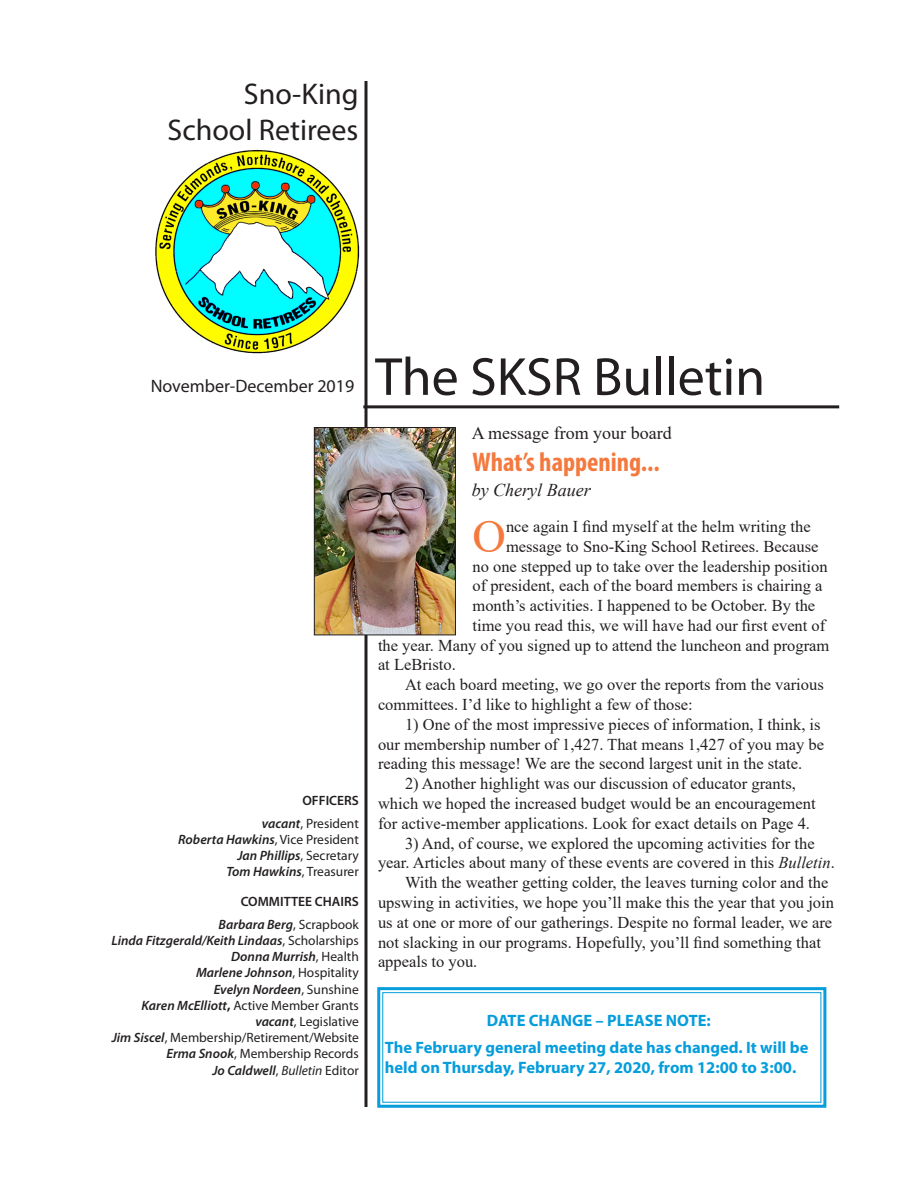
<style>
.page{position:relative;width:918px;height:1188px;background:#fff}
.page>*{position:absolute;margin:0;border:0;box-sizing:border-box;transform-origin:0 0}
.t1{font:54px "Myriad Pro";color:#231f20}
.Body_text{font:46.35px "Times New Roman";color:#f4793e}
.t2{font:30px "Myriad Pro";color:#231f20}
.Headline{font:700 condensed 27px "Myriad Pro";color:#f4793e}
.t3{font:18px "Myriad Pro";color:#231f20}
.t4{font:18px "Times New Roman";color:#231f20}
.t5{font:italic 18px "Times New Roman";color:#231f20}
.Body_text-2{font:16.5px/19.8px "Times New Roman";color:#231f20}
.Body_text-3{font:700 16.5px/19.8px "Myriad Pro";color:#069ddc}
.t6{font:italic 600 13.5px "Myriad Pro";color:#231f20}
.t7{font:13.5px "Myriad Pro";color:#231f20}
.t8{font:600 13.5px "Myriad Pro";color:#231f20}
.s1{font-weight:600;font-style:italic}
.s2{font-weight:400;font-style:normal}
.s3{font-weight:700}
.s4{font-weight:400}
.s5{font-style:italic}
</style>
<div class="page">
<svg style="left:364px;top:81px;width:4px;height:1026px;background:#595657"></svg>
<img style="left:155px;top:149px;width:205px;height:205px">
<hr style="left:363px;top:405px;width:476px;height:3px;background:#231f20">
<svg style="left:377px;top:987px;width:450px;height:121px"></svg>
<div style="left:382px;top:992px;width:439px;height:111px;border:1px solid #069ddc"></div>
<img style="left:316px;top:429px;width:138px;height:204px">
<div style="left:314px;top:427px;width:142px;height:208px;border:1px solid #231f20"></div>
<p class="t2" style="left:244px;top:75px;width:116px">Sno-King</p>
<p class="t2" style="left:167px;top:111px;width:193px">School Retirees</p>
<p class="t3" style="left:151px;top:375px;width:205px">November-December 2019</p>
<p class="t8" style="left:302px;top:792px;width:58px">OFFICERS</p>
<p class="t7" style="left:262px;top:815px;width:98px"><span class="s1">vacant</span>, President</p>
<p class="t6" style="left:178px;top:831px;width:182px">Roberta Hawkins<span class="s2">, Vice President</span></p>
<p class="t6" style="left:237px;top:847px;width:123px">Jan Phillips<span class="s2">, Secretary</span></p>
<p class="t6" style="left:226px;top:863px;width:134px">Tom Hawkins<span class="s2">, Treasurer</span></p>
<p class="t8" style="left:241px;top:893px;width:120px">COMMITTEE CHAIRS</p>
<p class="t6" style="left:219px;top:916px;width:142px">Barbara Berg<span class="s2">, Scrapbook</span></p>
<p class="t6" style="left:112px;top:932px;width:249px">Linda Fitzgerald/Keith Lindaas<span class="s2">, Scholarships</span></p>
<p class="t6" style="left:231px;top:948px;width:129px">Donna Murrish<span class="s2">, Health</span></p>
<p class="t6" style="left:196px;top:964px;width:164px">Marlene Johnson<span class="s2">, Hospitality</span></p>
<p class="t6" style="left:214px;top:981px;width:147px">Evelyn Nordeen<span class="s2">, Sunshine</span></p>
<p class="t7" style="left:142px;top:997px;width:219px"><span class="s1">Karen McElliott</span><span class="s3">,</span> Active Member Grants</p>
<p class="t7" style="left:255px;top:1013px;width:105px"><span class="s1">vacant</span>, Legislative</p>
<p class="t7" style="left:112px;top:1029px;width:249px"><span class="s1">Jim Siscel</span>, Membership/Retirement/Website</p>
<p class="t7" style="left:166px;top:1046px;width:194px"><span class="s1">Erma Snook</span>, Membership Records</p>
<p class="t6" style="left:212px;top:1062px;width:148px">Jo Caldwell<span class="s2">,</span> <span class="s4">Bulletin</span> <span class="s2">Editor</span></p>
<p class="t1" style="left:375px;top:343px;width:391px">The SKSR Bulletin</p>
<p class="t4" style="left:472px;top:420px;width:201px">A message from your board</p>
<p class="Headline" style="left:472px;top:445px;width:189px">What’s happening...</p>
<p class="t5" style="left:472px;top:477px;width:120px">by Cheryl Bauer</p>
<p class="Body_text" style="left:472px;top:504px;width:35px">O</p>
<p class="Body_text-2" style="left:506px;top:516px;width:306px">nce again I find myself at the helm writing the</p>
<p class="Body_text-2" style="left:506px;top:536px;width:314px">message to Sno-King School Retirees. Because</p>
<p class="Body_text-2" style="left:472px;top:556px;width:357px">no one stepped up to take over the leadership position</p>
<p class="Body_text-2" style="left:472px;top:575px;width:352px">of president, each of the board members is chairing a</p>
<p class="Body_text-2" style="left:472px;top:595px;width:344px">month’s activities. I happened to be October. By the</p>
<p class="Body_text-2" style="left:472px;top:615px;width:354px">time you read this, we will have had our first event of</p>
<p class="Body_text-2" style="left:378px;top:635px;width:453px">the year. Many of you signed up to attend the luncheon and program</p>
<p class="Body_text-2" style="left:378px;top:654px;width:79px">at LeBristo.</p>
<p class="Body_text-2" style="left:378px;top:674px;width:447px;text-indent:27px">At each board meeting, we go over the reports from the various committees. I’d like to highlight a few of those:</p>
<p class="Body_text-2" style="left:378px;top:714px;width:448px;text-indent:27px">1) One of the most impressive pieces of information, I think, is our membership number of 1,427. That means 1,427 of you may be reading this message! We are the second largest unit in the state.</p>
<p class="Body_text-2" style="left:378px;top:773px;width:439px;text-align:center">2) Another highlight was our discussion of educator grants,<br>which we hoped the increased budget would be an encouragement for active-member applications. Look for exact details on Page 4.</p>
<p class="Body_text-2" style="left:378px;top:833px;width:458px;text-align:center">3) And, of course, we explored the upcoming activities for the<br>year. Articles about many of these events are covered in this <span class="s5">Bulletin</span>.</p>
<p class="Body_text-2" style="left:378px;top:872px;width:458px;text-indent:27px">With the weather getting colder, the leaves turning color and the upswing in activities, we hope you’ll make this the year that you join us at one or more of our gatherings. Despite no formal leader, we are not slacking in our programs. Hopefully, you’ll find something that appeals to you.</p>
<p class="Body_text-3" style="left:487px;top:1010px;width:225px">DATE CHANGE – PLEASE NOTE:</p>
<p class="Body_text-3" style="left:385px;top:1037px;width:425px">The February general meeting date has changed. It will be held on Thursday, February 27, 2020, from 12:00 to 3:00.</p>
</div>
